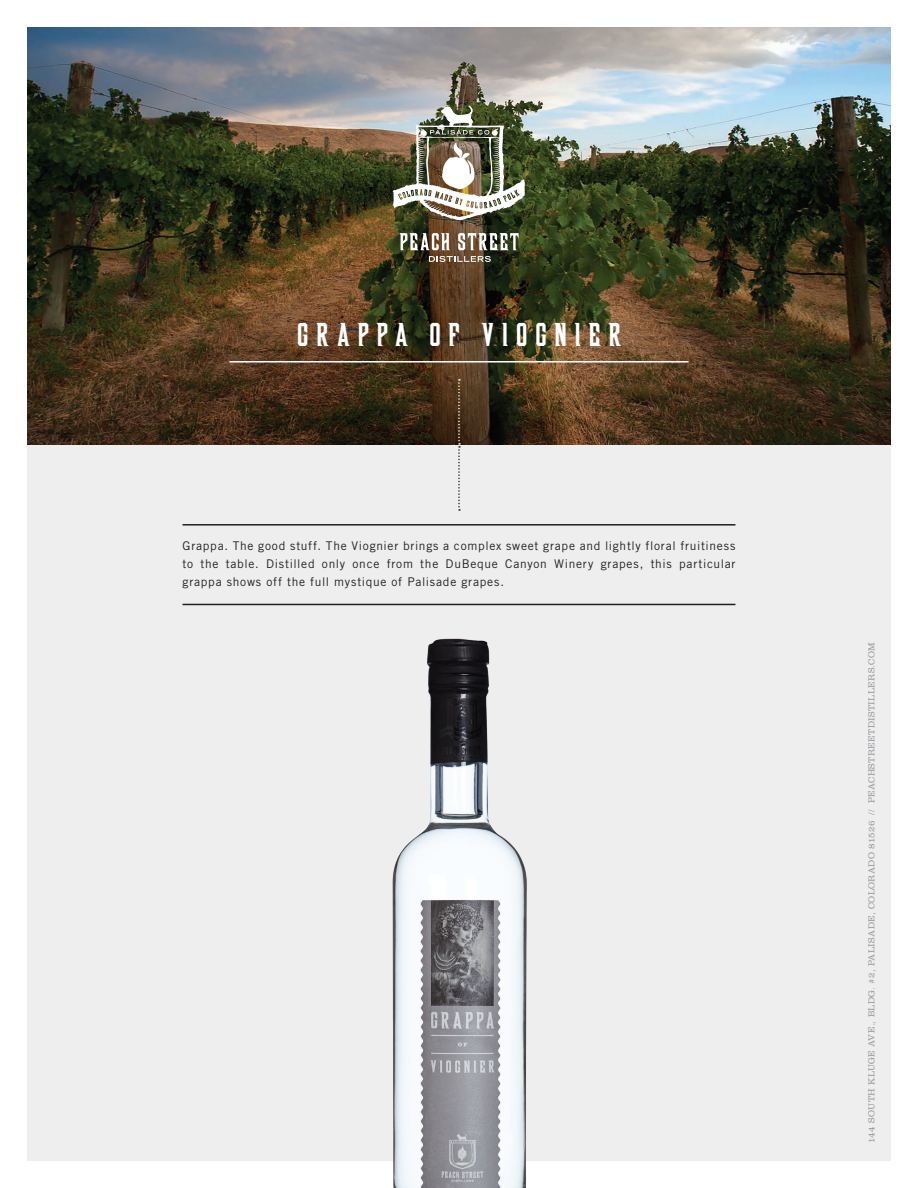
<style>
.page{position:relative;width:918px;height:1188px;background:#fff}
.page>*{position:absolute;margin:0;border:0;box-sizing:border-box;transform-origin:0 0}
.t1{font:33px "Cg Wood Block";letter-spacing:.24em;color:#fff}
.t2{font:12px/18px "Trade Gothic";letter-spacing:.06em;color:#231f20;text-align:justify}
.t3{font:300 9px "Clarendon";letter-spacing:.05em;color:#939598}
</style>
<div class="page">
<img style="left:27px;top:27px;width:864px;height:419px">
<div style="left:27px;top:446px;width:864px;height:715px;background:#eeeeef"></div>
<hr style="left:230px;top:361px;width:458px;height:2px;background:#fff">
<hr style="left:183px;top:524px;width:552px;height:2px;background:#231f20">
<hr style="left:183px;top:604px;width:552px;height:1px;background:#231f20">
<svg style="left:458px;top:379px;width:2px;height:132px"></svg>
<svg style="left:429px;top:256px;width:62px;height:6px"></svg>
<svg style="left:400px;top:233px;width:50px;height:17px"></svg>
<svg style="left:458px;top:233px;width:61px;height:17px"></svg>
<img style="left:393px;top:105px;width:132px;height:115px">
<img style="left:392px;top:638px;width:135px;height:550px">
<h1 class="t1" style="left:297px;top:318px;width:326px">GRAPPA OF VIOGNIER</h1>
<p class="t2" style="left:183px;top:536px;width:554px">Grappa. The good stuff. The Viognier brings a complex sweet grape and lightly floral fruitiness to the table. Distilled only once from the DuBeque Canyon Winery grapes, this particular grappa shows off the full mystique of Palisade grapes.</p>
<p class="t3" style="left:866px;top:1143px;width:502px;rotate:-90deg">144 SOUTH KLUGE AVE., BLDG. #2, PALISADE, COLORADO 81526 // PEACHSTREETDISTILLERS.COM</p>
</div>
